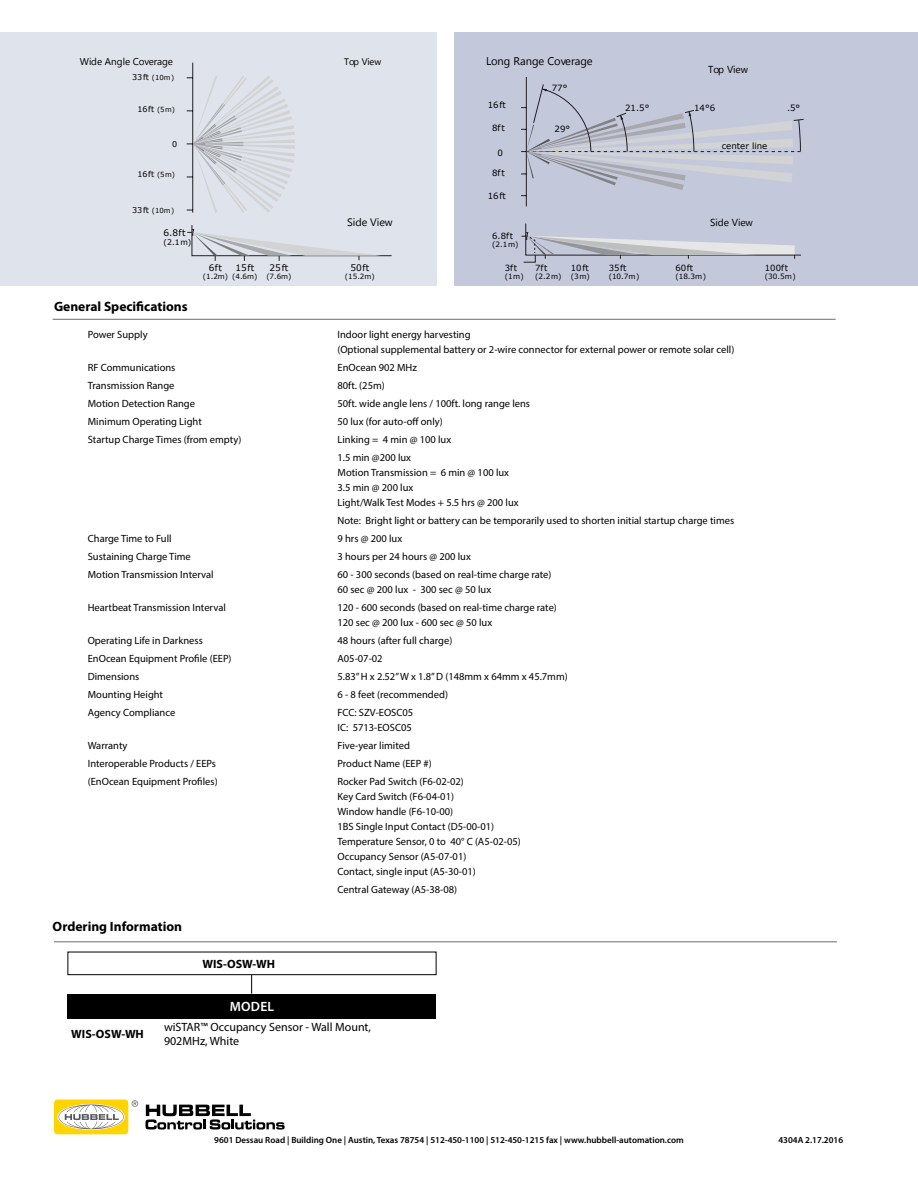
<style>
.page{position:relative;width:918px;height:1188px;background:#fff}
.page>*{position:absolute;margin:0;border:0;box-sizing:border-box;transform-origin:0 0}
.rulers_off{font:700 13.5px "Myriad Pro";color:#000}
.Ordering_Subhead{font:600 13.5px "Myriad Pro";letter-spacing:.02em;color:#fff}
.t1{font:12px "Myriad Pro";color:#000}
.t2{font:700 12px "Myriad Pro";color:#000}
.t3{font:11.1px "Segoe UI";color:#000}
.t4{font:10.8px "Segoe UI";color:#000}
.rulers_off-2{font:10.5px "Myriad Pro";color:#000}
.t5{font:10.2px "Segoe UI";color:#000}
.t6{font:9.9px "Segoe UI";color:#000}
.t7{font:9.45px "Segoe UI";color:#000}
.t8{font:600 9px "Myriad Pro";color:#000}
.t9{font:9px "Verdana";color:#000}
.t10{font:8.55px "Verdana";color:#000}
.t11{font:8.4px "Verdana";color:#000}
.t12{font:7.95px "Verdana";color:#000}
.t13{font:7.8px "Verdana";color:#000}
.t14{font:7.35px "Verdana";color:#000}
.t15{font:7.2px "Verdana";color:#000}
.t16{font:6.9px "Verdana";color:#000}
.s1{font-size:6.9px}
.s2{font-size:7.95px}
</style>
<div class="page">
<div style="left:0;top:32px;width:436px;height:254px;background:#dfe3ec"></div>
<div style="left:454px;top:32px;width:464px;height:254px;background:#c3c8db"></div>
<hr style="left:526px;top:77px;width:1px;height:129px;background:#221e1f">
<svg style="left:521px;top:84px;width:283px;height:112px"></svg>
<svg style="left:521px;top:223px;width:280px;height:40px"></svg>
<hr style="left:192px;top:63px;width:1px;height:150px;background:#221e1f">
<svg style="left:187px;top:75px;width:108px;height:138px"></svg>
<svg style="left:187px;top:225px;width:205px;height:36px"></svg>
<hr style="left:54px;top:941px;width:783px;height:1px;background:#706c6a">
<svg style="left:251px;top:975px;width:1px;height:19px"></svg>
<div style="left:68px;top:952px;width:368px;height:23px;border:1px solid #000"></div>
<div style="left:68px;top:994px;width:368px;height:25px;background:#000"></div>
<hr style="left:53px;top:319px;width:783px;height:1px;background:#706c6a">
<svg style="left:146px;top:1105px;width:139px;height:25px"></svg>
<svg style="left:54px;top:1100px;width:84px;height:34px"></svg>
<p class="t6" style="left:80px;top:54px;width:95px">Wide Angle Coverage</p>
<p class="t7" style="left:344px;top:55px;width:39px">Top View</p>
<p class="t12" style="left:137px;top:104px;width:39px">16ft <span class="s1">(5m)</span></p>
<p class="t16" style="left:132px;top:72px;width:44px"><span class="s2">33ft</span> (10m)</p>
<p class="t12" style="left:172px;top:138px;width:7px">0</p>
<p class="t3" style="left:486px;top:54px;width:108px">Long Range Coverage</p>
<p class="t10" style="left:488px;top:99px;width:20px">16ft</p>
<p class="t10" style="left:492px;top:122px;width:14px">8ft</p>
<p class="t10" style="left:498px;top:147px;width:7px">0</p>
<p class="t10" style="left:552px;top:82px;width:17px">77°</p>
<p class="t10" style="left:555px;top:123px;width:17px">29°</p>
<p class="t5" style="left:708px;top:62px;width:42px">Top View</p>
<p class="t10" style="left:625px;top:102px;width:26px">21.5°</p>
<p class="t10" style="left:694px;top:102px;width:23px">14°6</p>
<p class="t10" style="left:787px;top:102px;width:15px">.5°</p>
<p class="t10" style="left:722px;top:140px;width:47px">center line</p>
<p class="t12" style="left:137px;top:169px;width:39px">16ft <span class="s1">(5m)</span></p>
<p class="t10" style="left:492px;top:167px;width:14px">8ft</p>
<p class="t10" style="left:488px;top:190px;width:20px">16ft</p>
<p class="t16" style="left:132px;top:205px;width:44px"><span class="s2">33ft</span> (10m)</p>
<p class="t4" style="left:347px;top:215px;width:47px">Side View</p>
<p class="t5" style="left:710px;top:215px;width:44px">Side View</p>
<p class="t9" style="left:164px;top:226px;width:24px">6.8ft</p>
<p class="t13" style="left:164px;top:237px;width:29px">(2.1m)</p>
<p class="t9" style="left:209px;top:261px;width:15px">6ft</p>
<p class="t15" style="left:203px;top:272px;width:27px">(1.2m)</p>
<p class="t9" style="left:235px;top:261px;width:20px">15ft</p>
<p class="t15" style="left:232px;top:272px;width:27px">(4.6m)</p>
<p class="t9" style="left:269px;top:261px;width:20px">25ft</p>
<p class="t15" style="left:266px;top:272px;width:27px">(7.6m)</p>
<p class="t9" style="left:350px;top:261px;width:20px">50ft</p>
<p class="t15" style="left:345px;top:272px;width:31px">(15.2m)</p>
<p class="t11" style="left:492px;top:230px;width:22px">6.8ft</p>
<p class="t14" style="left:492px;top:240px;width:28px">(2.1m)</p>
<p class="t11" style="left:505px;top:262px;width:14px">3ft</p>
<p class="t14" style="left:505px;top:272px;width:20px">(1m)</p>
<p class="t11" style="left:535px;top:262px;width:14px">7ft</p>
<p class="t14" style="left:535px;top:272px;width:28px">(2.2m)</p>
<p class="t11" style="left:571px;top:262px;width:19px">10ft</p>
<p class="t14" style="left:571px;top:272px;width:20px">(3m)</p>
<p class="t11" style="left:609px;top:262px;width:19px">35ft</p>
<p class="t14" style="left:609px;top:272px;width:32px">(10.7m)</p>
<p class="t11" style="left:675px;top:262px;width:19px">60ft</p>
<p class="t14" style="left:675px;top:272px;width:32px">(18.3m)</p>
<p class="t11" style="left:765px;top:262px;width:25px">100ft</p>
<p class="t14" style="left:765px;top:272px;width:32px">(30.5m)</p>
<p class="rulers_off" style="left:54px;top:298px;width:135px">General Specifications</p>
<p class="rulers_off-2" style="left:88px;top:328px;width:61px">Power Supply</p>
<p class="rulers_off-2" style="left:338px;top:328px;width:135px">Indoor light energy harvesting</p>
<p class="rulers_off-2" style="left:338px;top:343px;width:398px">(Optional supplemental battery or 2-wire connector for external power or remote solar cell)</p>
<p class="rulers_off-2" style="left:88px;top:361px;width:89px">RF Communications</p>
<p class="rulers_off-2" style="left:338px;top:361px;width:81px">EnOcean 902 MHz</p>
<p class="rulers_off-2" style="left:88px;top:379px;width:88px">Transmission Range</p>
<p class="rulers_off-2" style="left:338px;top:379px;width:49px">80ft. (25m)</p>
<p class="rulers_off-2" style="left:88px;top:397px;width:109px">Motion Detection Range</p>
<p class="rulers_off-2" style="left:338px;top:397px;width:194px">50ft. wide angle lens / 100ft. long range lens</p>
<p class="rulers_off-2" style="left:88px;top:415px;width:116px">Minimum Operating Light</p>
<p class="rulers_off-2" style="left:338px;top:415px;width:107px">50 lux (for auto-off only)</p>
<p class="rulers_off-2" style="left:88px;top:433px;width:155px">Startup Charge Times (from empty)</p>
<p class="rulers_off-2" style="left:338px;top:433px;width:115px">Linking = 4 min @ 100 lux</p>
<p class="rulers_off-2" style="left:338px;top:451px;width:75px">1.5 min @200 lux</p>
<p class="rulers_off-2" style="left:338px;top:466px;width:173px">Motion Transmission = 6 min @ 100 lux</p>
<p class="rulers_off-2" style="left:338px;top:481px;width:77px">3.5 min @ 200 lux</p>
<p class="rulers_off-2" style="left:338px;top:496px;width:183px">Light/Walk Test Modes + 5.5 hrs @ 200 lux</p>
<p class="rulers_off-2" style="left:338px;top:514px;width:398px">Note: Bright light or battery can be temporarily used to shorten initial startup charge times</p>
<p class="rulers_off-2" style="left:88px;top:532px;width:85px">Charge Time to Full</p>
<p class="rulers_off-2" style="left:338px;top:532px;width:66px">9 hrs @ 200 lux</p>
<p class="rulers_off-2" style="left:88px;top:550px;width:105px">Sustaining Charge Time</p>
<p class="rulers_off-2" style="left:338px;top:550px;width:135px">3 hours per 24 hours @ 200 lux</p>
<p class="rulers_off-2" style="left:88px;top:568px;width:127px">Motion Transmission Interval</p>
<p class="rulers_off-2" style="left:338px;top:568px;width:216px">60 - 300 seconds (based on real-time charge rate)</p>
<p class="rulers_off-2" style="left:338px;top:583px;width:155px">60 sec @ 200 lux - 300 sec @ 50 lux</p>
<p class="rulers_off-2" style="left:88px;top:601px;width:140px">Heartbeat Transmission Interval</p>
<p class="rulers_off-2" style="left:338px;top:601px;width:221px">120 - 600 seconds (based on real-time charge rate)</p>
<p class="rulers_off-2" style="left:338px;top:616px;width:156px">120 sec @ 200 lux - 600 sec @ 50 lux</p>
<p class="rulers_off-2" style="left:88px;top:634px;width:117px">Operating Life in Darkness</p>
<p class="rulers_off-2" style="left:338px;top:634px;width:116px">48 hours (after full charge)</p>
<p class="rulers_off-2" style="left:88px;top:652px;width:145px">EnOcean Equipment Profile (EEP)</p>
<p class="rulers_off-2" style="left:338px;top:652px;width:47px">A05-07-02</p>
<p class="rulers_off-2" style="left:88px;top:670px;width:53px">Dimensions</p>
<p class="rulers_off-2" style="left:338px;top:670px;width:232px">5.83” H x 2.52” W x 1.8” D (148mm x 64mm x 45.7mm)</p>
<p class="rulers_off-2" style="left:88px;top:688px;width:77px">Mounting Height</p>
<p class="rulers_off-2" style="left:338px;top:688px;width:112px">6 - 8 feet (recommended)</p>
<p class="rulers_off-2" style="left:88px;top:706px;width:89px">Agency Compliance</p>
<p class="rulers_off-2" style="left:338px;top:706px;width:77px">FCC: SZV-EOSC05</p>
<p class="rulers_off-2" style="left:338px;top:721px;width:76px">IC: 5713-EOSC05</p>
<p class="rulers_off-2" style="left:88px;top:739px;width:41px">Warranty</p>
<p class="rulers_off-2" style="left:338px;top:739px;width:74px">Five-year limited</p>
<p class="rulers_off-2" style="left:88px;top:757px;width:130px">Interoperable Products / EEPs</p>
<p class="rulers_off-2" style="left:338px;top:757px;width:96px">Product Name (EEP #)</p>
<p class="rulers_off-2" style="left:88px;top:775px;width:131px">(EnOcean Equipment Profiles)</p>
<p class="rulers_off-2" style="left:338px;top:775px;width:128px">Rocker Pad Switch (F6-02-02)</p>
<p class="rulers_off-2" style="left:338px;top:790px;width:118px">Key Card Switch (F6-04-01)</p>
<p class="rulers_off-2" style="left:338px;top:805px;width:117px">Window handle (F6-10-00)</p>
<p class="rulers_off-2" style="left:338px;top:820px;width:158px">1BS Single Input Contact (D5-00-01)</p>
<p class="rulers_off-2" style="left:338px;top:835px;width:185px">Temperature Sensor, 0 to 40° C (A5-02-05)</p>
<p class="rulers_off-2" style="left:338px;top:850px;width:130px">Occupancy Sensor (A5-07-01)</p>
<p class="rulers_off-2" style="left:338px;top:865px;width:140px">Contact, single input (A5-30-01)</p>
<p class="rulers_off-2" style="left:338px;top:883px;width:121px">Central Gateway (A5-38-08)</p>
<p class="rulers_off" style="left:53px;top:918px;width:131px">Ordering Information</p>
<p class="t2" style="left:202px;top:956px;width:74px">WIS-OSW-WH</p>
<p class="Ordering_Subhead" style="left:230px;top:998px;width:46px">MODEL</p>
<p class="t2" style="left:71px;top:1026px;width:74px">WIS-OSW-WH</p>
<p class="t1" style="left:164px;top:1020px;width:209px">wiSTAR™ Occupancy Sensor - Wall Mount,</p>
<p class="t1" style="left:164px;top:1033px;width:77px">902MHz, White</p>
<p class="t8" style="left:214px;top:1134px;width:471px">9601 Dessau Road | Building One | Austin, Texas 78754 | 512-450-1100 | 512-450-1215 fax | www.hubbell-automation.com</p>
<p class="t8" style="left:778px;top:1134px;width:66px">4304A 2.17.2016</p>
</div>
